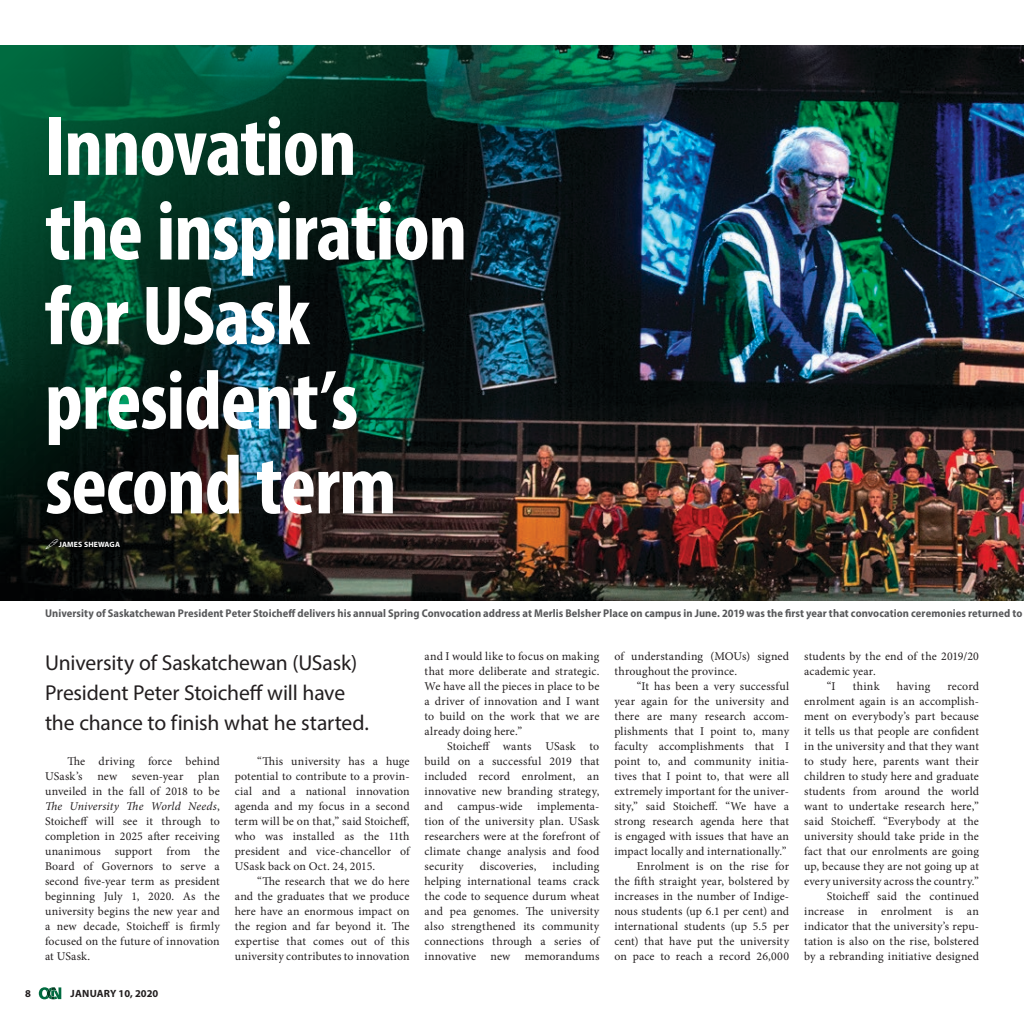
<style>
.page{position:relative;width:1024px;height:1024px;background:#fff}
.page>*{position:absolute;margin:0;border:0;box-sizing:border-box;transform-origin:0 0}
.heading_3{font:700 condensed 84.75px/84.6px "Myriad Pro";letter-spacing:-.015em;color:#fff}
.Copy{font:21.62px/30px "Myriad Pro";letter-spacing:-.01em;color:#231f20}
.Copy-2{font:11.88px/15px "Minion Pro";letter-spacing:.01em;color:#231f20;text-align:justify}
.t1{font:700 semi-condensed 11.25px "Myriad Pro";letter-spacing:.01em;color:#58595b}
.t2{font:700 10.5px "Myriad Pro";color:#231f20}
.t3{font:700 7.62px "Myriad Pro";letter-spacing:.02em;color:#fff}
.s1{font-style:italic}
</style>
<div class="page">
<svg style="left:39px;top:987px;width:22px;height:12px"></svg>
<img style="left:0;top:45px;width:1024px;height:555px">
<img style="left:0;top:45px;width:789px;height:552px">
<img style="left:826px;top:48px;width:198px;height:552px">
<svg style="left:45px;top:539px;width:13px;height:10px"></svg>
<p class="heading_3" style="left:45px;top:103px;width:424px">Innovation the inspiration for USask president’s second term</p>
<p class="t3" style="left:59px;top:539px;width:63px">JAMES SHEWAGA</p>
<p class="t1" style="left:45px;top:606px;width:979px">University of Saskatchewan President Peter Stoicheff delivers his annual Spring Convocation address at Merlis Belsher Place on campus in June. 2019 was the first year that convocation ceremonies returned to</p>
<p class="Copy" style="left:45px;top:647px;width:325px">University of Saskatchewan (USask)<br>President Peter Stoicheff will have the chance to finish what he started.</p>
<p class="Copy-2" style="left:45px;top:754px;width:176px;text-indent:23px">The driving force behind USask’s new seven-year plan unveiled in the fall of 2018 to be <span class="s1">The University The World Needs</span>, Stoicheff will see it through to completion in 2025 after receiving unanimous support from the Board of Governors to serve a second five-year term as president beginning July 1, 2020. As the university begins the new year and a new decade, Stoicheff is firmly focused on the future of innovation at USask.</p>
<p class="Copy-2" style="left:235px;top:754px;width:176px;text-indent:23px">“This university has a huge potential to contribute to a provin&shy;cial and a national innovation agenda and my focus in a second term will be on that,” said Stoicheff, who was installed as the 11th president and vice-chancellor of USask back on Oct. 24, 2015.</p>
<p class="Copy-2" style="left:235px;top:874px;width:176px;text-indent:23px">“The research that we do here and the graduates that we produce here have an enormous impact on the region and far beyond it. The expertise that comes out of this university contributes to innovation</p>
<p class="t2" style="left:25px;top:986px;width:7px">8</p>
<p class="t2" style="left:71px;top:986px;width:89px">JANUARY 10, 2020</p>
<p class="Copy-2" style="left:425px;top:649px;width:176px">and I would like to focus on making that more deliberate and strategic.<br>We have all the pieces in place to be a driver of innovation and I want to build on the work that we are already doing here.”</p>
<p class="Copy-2" style="left:425px;top:739px;width:176px;text-indent:23px">Stoicheff wants USask to build on a successful 2019 that included record enrolment, an innovative new branding strategy, and campus-wide implementa&shy;tion of the university plan. USask researchers were at the forefront of climate change analysis and food security</p>
<p class="Copy-2" style="left:425px;top:859px;width:176px;text-indent:128px">including helping international teams crack the code to sequence durum wheat and pea genomes. The university also strengthened its community connections through a series of innovative new memorandums</p>
<p class="Copy-2" style="left:480px;top:859px;width:58px">discoveries,</p>
<p class="Copy-2" style="left:614px;top:649px;width:176px">of understanding (MOUs) signed throughout the province.</p>
<p class="Copy-2" style="left:614px;top:679px;width:176px;text-indent:23px">“It has been a very successful year again for the university and there are many research accom&shy;plishments that I point to, many faculty accomplishments that I point to, and community initia&shy;tives that I point to, that were all extremely important for the univer&shy;sity,” said Stoicheff. “We have a strong research agenda here that is engaged with issues that have an impact locally and internationally.”</p>
<p class="Copy-2" style="left:614px;top:859px;width:176px;text-indent:23px">Enrolment is on the rise for the fifth straight year, bolstered by increases in the number of Indige&shy;nous students (up 6.1 per cent) and international students (up 5.5 per cent) that have put the university on pace to reach a record 26,000</p>
<p class="Copy-2" style="left:804px;top:649px;width:176px">students by the end of the 2019/20 academic year.</p>
<p class="Copy-2" style="left:827px;top:679px;width:10px">“I</p>
<p class="Copy-2" style="left:853px;top:679px;width:28px">think</p>
<p class="Copy-2" style="left:897px;top:679px;width:35px">having</p>
<p class="Copy-2" style="left:804px;top:679px;width:176px;text-indent:143px">record enrolment again is an accomplish&shy;ment on everybody’s part because it tells us that people are confident in the university and that they want to study here, parents want their children to study here and graduate students from around the world want to undertake research here,” said Stoicheff. “Everybody at the university should take pride in the fact that our enrolments are going up, because they are not going up at every university across the country.”</p>
<p class="Copy-2" style="left:804px;top:889px;width:176px;text-indent:23px">Stoicheff said the continued increase in enrolment is an indicator that the university’s repu&shy;tation is also on the rise, bolstered by a rebranding initiative designed</p>
</div>
